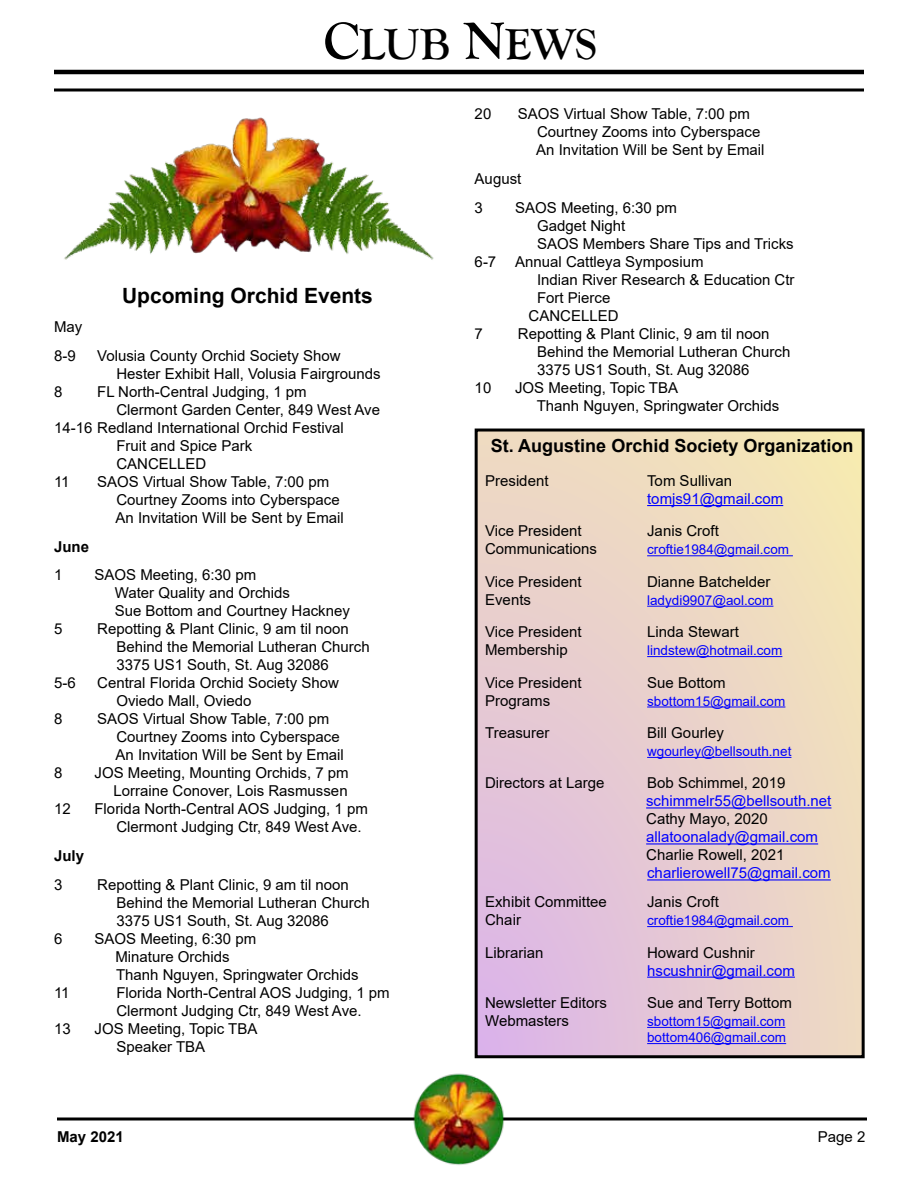
<style>
.page{position:relative;width:918px;height:1188px;background:#fff}
.page>*{position:absolute;margin:0;border:0;box-sizing:border-box;transform-origin:0 0}
.t1{font:700 45px "Goudy Old Style T";letter-spacing:-.005em;color:#000}
.t2{font:700 21px "Arial";color:#000}
.t3{font:700 18px "Arial";color:#000}
.t4{font:15px/18px "Arial";color:#000}
.t5{font:15px "Arial";color:#00f}
.t6{font:700 15px "Arial";color:#000}
.t7{font:13.5px/16.2px "Arial";color:#00f}
.s1{font-size:54px}
</style>
<div class="page">
<hr style="left:54px;top:70px;width:810px;height:4px;background:#000">
<svg style="left:54px;top:88px;width:810px;height:4px;background:#3f3f3f"></svg>
<hr style="left:57px;top:1118px;width:810px;height:2px;background:#000">
<svg style="left:474px;top:428px;width:391px;height:631px;background:#e3ccc6"></svg>
<hr style="left:647px;top:505px;width:136px;height:1px;background:#00f">
<hr style="left:647px;top:555px;width:146px;height:1px;background:#00f">
<hr style="left:647px;top:606px;width:126px;height:1px;background:#00f">
<hr style="left:647px;top:656px;width:135px;height:1px;background:#00f">
<hr style="left:647px;top:707px;width:138px;height:1px;background:#00f">
<hr style="left:647px;top:757px;width:144px;height:1px;background:#00f">
<hr style="left:646px;top:807px;width:185px;height:2px;background:#00f">
<hr style="left:646px;top:843px;width:172px;height:2px;background:#00f">
<hr style="left:647px;top:879px;width:184px;height:2px;background:#00f">
<hr style="left:647px;top:926px;width:146px;height:1px;background:#00f">
<hr style="left:647px;top:977px;width:148px;height:1px;background:#00f">
<hr style="left:647px;top:1027px;width:138px;height:1px;background:#00f">
<hr style="left:647px;top:1043px;width:139px;height:1px;background:#00f">
<img style="left:64px;top:117px;width:370px;height:143px">
<img style="left:395px;top:1073px;width:130px;height:92px">
<h1 class="t1" style="left:323px;top:19px;width:275px"><span class="s1">C</span>LUB <span class="s1">N</span>EWS</h1>
<p class="t4" style="left:54px;top:312px;width:30px;line-height:28.8px">May<br>8-9</p>
<h2 class="t2" style="left:122px;top:281px;width:252px">Upcoming Orchid Events</h2>
<p class="t4" style="left:116px;top:347px;width:266px;text-indent:-19px">Volusia County Orchid Society Show<br>Hester Exhibit Hall, Volusia Fairgrounds</p>
<p class="t4" style="left:54px;top:383px;width:10px">8</p>
<p class="t4" style="left:97px;top:383px;width:211px">FL North-Central Judging, 1 pm</p>
<p class="t4" style="left:116px;top:401px;width:265px">Clermont Garden Center, 849 West Ave</p>
<p class="t4" style="left:54px;top:419px;width:291px">14-16 Redland International Orchid Festival</p>
<p class="t4" style="left:116px;top:437px;width:137px">Fruit and Spice Park</p>
<p class="t4" style="left:116px;top:455px;width:92px">CANCELLED</p>
<p class="t4" style="left:54px;top:473px;width:17px">11</p>
<p class="t4" style="left:116px;top:473px;width:230px;text-indent:-18px">SAOS Virtual Show Table, 7:00 pm<br>Courtney Zooms into Cyberspace<br>An Invitation Will be Sent by Email</p>
<p class="t6" style="left:54px;top:536px;width:37px">June</p>
<p class="t4" style="left:54px;top:566px;width:10px">1</p>
<p class="t4" style="left:115px;top:566px;width:237px;text-indent:-20px">SAOS Meeting, 6:30 pm<br>Water Quality and Orchids<br>Sue Bottom and Courtney Hackney</p>
<p class="t4" style="left:54px;top:620px;width:10px">5</p>
<p class="t4" style="left:116px;top:620px;width:255px;text-indent:-19px">Repotting &amp; Plant Clinic, 9 am til noon<br>Behind the Memorial Lutheran Church<br>3375 US1 South, St. Aug 32086</p>
<p class="t4" style="left:54px;top:674px;width:23px">5-6</p>
<p class="t4" style="left:116px;top:674px;width:224px;text-indent:-19px">Central Florida Orchid Society Show<br>Oviedo Mall, Oviedo</p>
<p class="t4" style="left:54px;top:710px;width:10px">8</p>
<p class="t4" style="left:116px;top:710px;width:230px;text-indent:-18px">SAOS Virtual Show Table, 7:00 pm<br>Courtney Zooms into Cyberspace<br>An Invitation Will be Sent by Email</p>
<p class="t4" style="left:54px;top:764px;width:10px">8</p>
<p class="t4" style="left:94px;top:764px;width:256px;text-align:right">JOS Meeting, Mounting Orchids, 7 pm<br>Lorraine Conover, Lois Rasmussen</p>
<p class="t4" style="left:54px;top:800px;width:18px">12</p>
<p class="t4" style="left:116px;top:800px;width:253px;text-indent:-22px">Florida North-Central AOS Judging, 1 pm<br>Clermont Judging Ctr, 849 West Ave.</p>
<p class="t6" style="left:54px;top:845px;width:32px">July</p>
<p class="t4" style="left:54px;top:876px;width:10px">3</p>
<p class="t4" style="left:116px;top:876px;width:255px;text-indent:-19px">Repotting &amp; Plant Clinic, 9 am til noon<br>Behind the Memorial Lutheran Church<br>3375 US1 South, St. Aug 32086</p>
<p class="t4" style="left:54px;top:930px;width:10px">6</p>
<p class="t4" style="left:115px;top:930px;width:245px;text-indent:-21px">SAOS Meeting, 6:30 pm<br>Minature Orchids<br>Thanh Nguyen, Springwater Orchids</p>
<p class="t4" style="left:54px;top:984px;width:17px">11</p>
<p class="t4" style="left:116px;top:984px;width:275px">Florida North-Central AOS Judging, 1 pm<br>Clermont Judging Ctr, 849 West Ave.</p>
<p class="t4" style="left:54px;top:1020px;width:18px">13</p>
<p class="t4" style="left:116px;top:1020px;width:143px;text-indent:-22px">JOS Meeting, Topic TBA<br>Speaker TBA</p>
<p class="t4" style="left:475px;top:105px;width:18px">20</p>
<p class="t4" style="left:536px;top:105px;width:230px;text-indent:-18px">SAOS Virtual Show Table, 7:00 pm<br>Courtney Zooms into Cyberspace<br>An Invitation Will be Sent by Email</p>
<p class="t4" style="left:475px;top:164px;width:48px;line-height:28.8px">August<br>3</p>
<p class="t4" style="left:537px;top:198px;width:258px;text-indent:-22px">SAOS Meeting, 6:30 pm<br>Gadget Night<br>SAOS Members Share Tips and Tricks</p>
<p class="t4" style="left:475px;top:252px;width:23px">6-7</p>
<p class="t4" style="left:515px;top:252px;width:190px">Annual Cattleya Symposium</p>
<p class="t4" style="left:537px;top:270px;width:259px">Indian River Research &amp; Education Ctr</p>
<p class="t4" style="left:537px;top:288px;width:75px">Fort Pierce</p>
<p class="t4" style="left:529px;top:306px;width:92px">CANCELLED</p>
<p class="t4" style="left:475px;top:324px;width:10px">7</p>
<p class="t4" style="left:537px;top:324px;width:255px;text-indent:-19px">Repotting &amp; Plant Clinic, 9 am til noon<br>Behind the Memorial Lutheran Church<br>3375 US1 South, St. Aug 32086</p>
<p class="t4" style="left:475px;top:378px;width:18px">10</p>
<p class="t4" style="left:537px;top:378px;width:244px;text-indent:-22px">JOS Meeting, Topic TBA<br>Thanh Nguyen, Springwater Orchids</p>
<p class="t3" style="left:491px;top:433px;width:364px">St. Augustine Orchid Society Organization</p>
<p class="t4" style="left:485px;top:472px;width:65px">President</p>
<p class="t4" style="left:647px;top:472px;width:87px">Tom Sullivan</p>
<p class="t5" style="left:647px;top:488px;width:138px">tomjs91@gmail.com</p>
<p class="t4" style="left:485px;top:522px;width:98px">Vice President</p>
<p class="t4" style="left:647px;top:522px;width:73px">Janis Croft</p>
<p class="t4" style="left:485px;top:540px;width:113px">Communications</p>
<p class="t7" style="left:647px;top:541px;width:143px">croftie1984@gmail.com</p>
<p class="t4" style="left:485px;top:572px;width:98px">Vice President</p>
<p class="t4" style="left:647px;top:572px;width:125px">Dianne Batchelder</p>
<p class="t4" style="left:485px;top:590px;width:47px">Events</p>
<p class="t7" style="left:647px;top:592px;width:128px">ladydi9907@aol.com</p>
<p class="t4" style="left:485px;top:623px;width:98px">Vice President</p>
<p class="t4" style="left:647px;top:623px;width:93px">Linda Stewart</p>
<p class="t4" style="left:485px;top:641px;width:84px">Membership</p>
<p class="t7" style="left:647px;top:642px;width:137px">lindstew@hotmail.com</p>
<p class="t4" style="left:485px;top:673px;width:98px">Vice President</p>
<p class="t4" style="left:647px;top:673px;width:80px">Sue Bottom</p>
<p class="t4" style="left:485px;top:691px;width:67px">Programs</p>
<p class="t7" style="left:647px;top:693px;width:140px">sbottom15@gmail.com</p>
<p class="t4" style="left:485px;top:724px;width:66px">Treasurer</p>
<p class="t4" style="left:647px;top:724px;width:78px">Bill Gourley</p>
<p class="t7" style="left:647px;top:743px;width:146px">wgourley@bellsouth.net</p>
<p class="t4" style="left:485px;top:774px;width:121px">Directors at Large</p>
<p class="t4" style="left:647px;top:774px;width:140px">Bob Schimmel, 2019</p>
<p class="t5" style="left:646px;top:791px;width:187px">schimmelr55@bellsouth.net</p>
<p class="t4" style="left:646px;top:810px;width:123px">Cathy Mayo, 2020</p>
<p class="t5" style="left:646px;top:827px;width:173px">allatoonalady@gmail.com</p>
<p class="t4" style="left:646px;top:846px;width:140px">Charlie Rowell, 2021</p>
<p class="t5" style="left:647px;top:863px;width:185px">charlierowell75@gmail.com</p>
<p class="t4" style="left:485px;top:893px;width:123px">Exhibit Committee</p>
<p class="t4" style="left:647px;top:893px;width:73px">Janis Croft</p>
<p class="t4" style="left:485px;top:911px;width:37px">Chair</p>
<p class="t7" style="left:647px;top:912px;width:143px">croftie1984@gmail.com</p>
<p class="t4" style="left:485px;top:943px;width:60px">Librarian</p>
<p class="t4" style="left:647px;top:943px;width:109px">Howard Cushnir</p>
<p class="t5" style="left:647px;top:960px;width:149px">hscushnir@gmail.com</p>
<p class="t4" style="left:485px;top:994px;width:123px">Newsletter Editors</p>
<p class="t4" style="left:647px;top:994px;width:146px">Sue and Terry Bottom</p>
<p class="t4" style="left:485px;top:1012px;width:85px">Webmasters</p>
<p class="t7" style="left:647px;top:1013px;width:140px">sbottom15@gmail.com bottom406@gmail.com</p>
<p class="t6" style="left:57px;top:1126px;width:68px">May 2021</p>
<p class="t4" style="left:818px;top:1128px;width:49px">Page 2</p>
</div>
